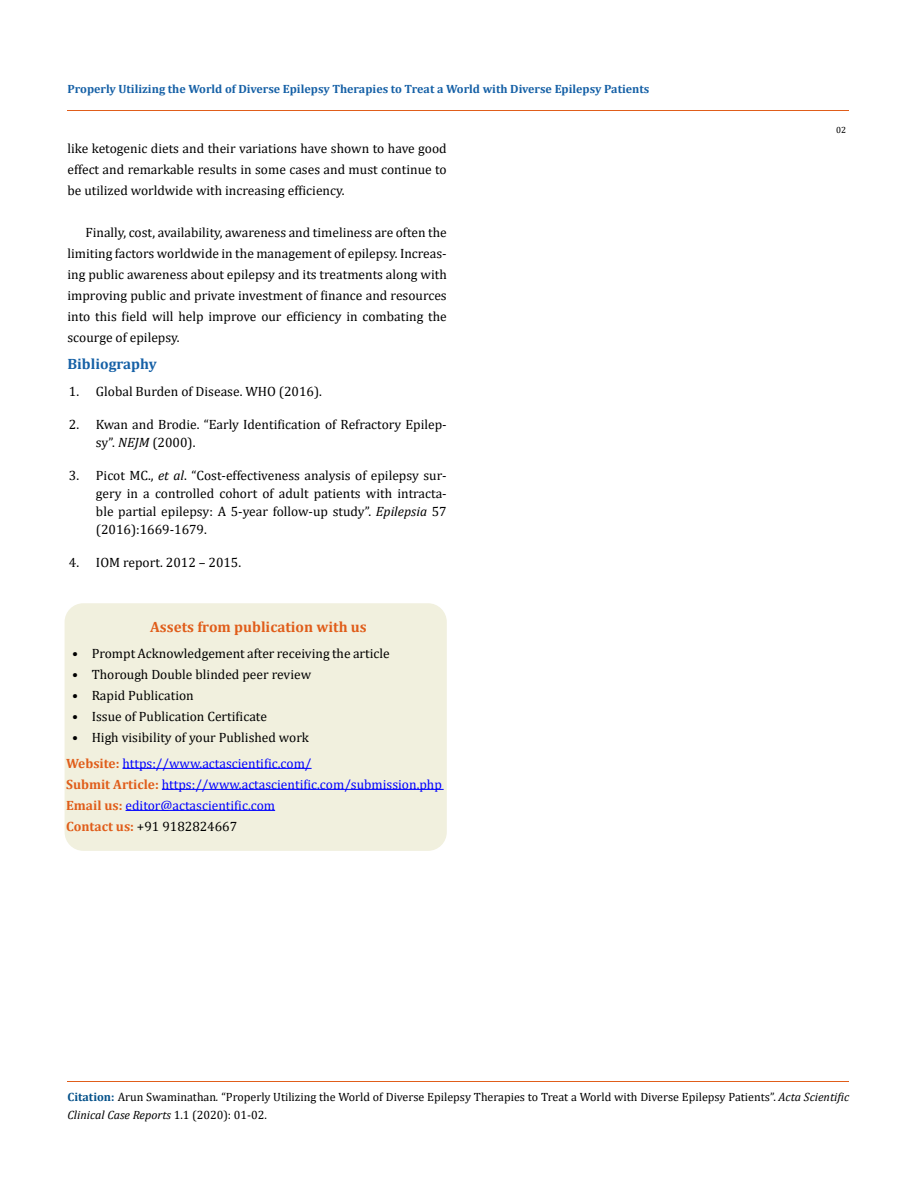
<style>
.page{position:relative;width:917px;height:1190px;background:#fff}
.page>*{position:absolute;margin:0;border:0;box-sizing:border-box;transform-origin:0 0}
.t1{font:700 15px "Cambria";color:#e05d1a}
.t2{font:700 15px "Cambria";color:#1560a6}
.t3{font:13.5px/21px "Cambria";color:#000;text-align:justify}
.t4{font:13.5px/21px "Cambria";color:#00f}
.t5{font:12px/18px "Cambria";color:#000}
.t6{font:700 12px "Cambria";color:#1560a6}
.t7{font:9px "Cambria";color:#000}
.s1{font-style:italic}
.s2{font-weight:700;color:#e05d1a}
.s3{color:#000}
.s4{font-weight:700;color:#035089}
</style>
<div class="page">
<hr style="left:67px;top:111px;width:782px;height:1px;background:#e05d1a">
<div style="left:65px;top:604px;width:381px;height:246px;background:#f1f0de;border-radius:18px"></div>
<div style="left:65px;top:603px;width:382px;height:247px;border:2px solid #f1f0de;border-radius:18px"></div>
<hr style="left:122px;top:768px;width:189px;height:1px;background:#00f">
<hr style="left:162px;top:789px;width:281px;height:1px;background:#00f">
<hr style="left:125px;top:810px;width:150px;height:1px;background:#00f">
<hr style="left:67px;top:1081px;width:782px;height:1px;background:#e05d1a">
<p class="t6" style="left:67px;top:80px;width:583px">Properly Utilizing the World of Diverse Epilepsy Therapies to Treat a World with Diverse Epilepsy Patients</p>
<p class="t3" style="left:67px;top:138px;width:381px">like ketogenic diets and their variations have shown to have good effect and remarkable results in some cases and must continue to be utilized worldwide with increasing efficiency.</p>
<p class="t3" style="left:67px;top:222px;width:381px;text-indent:18px">Finally, cost, availability, awareness and timeliness are often the limiting factors worldwide in the management of epilepsy. Increas&shy;ing public awareness about epilepsy and its treatments along with improving public and private investment of finance and resources into this field will help improve our efficiency in combating the scourge of epilepsy.</p>
<p class="t2" style="left:67px;top:353px;width:91px">Bibliography</p>
<p class="t3" style="left:69px;top:381px;width:254px">1. Global Burden of Disease. WHO (2016).</p>
<p class="t3" style="left:96px;top:415px;width:352px;line-height:18px;text-indent:-27px">2. Kwan and Brodie. “Early Identification of Refractory Epilep&shy;sy”. <span class="s1">NEJM</span> (2000).</p>
<p class="t3" style="left:96px;top:466px;width:352px;line-height:18px;text-indent:-27px">3. Picot MC., <span class="s1">et al</span>. “Cost-effectiveness analysis of epilepsy sur&shy;gery in a controlled cohort of adult patients with intracta&shy;ble partial epilepsy: A 5-year follow-up study”. <span class="s1">Epilepsia</span> 57 (2016):1669-1679.</p>
<p class="t3" style="left:69px;top:552px;width:174px">4. IOM report. 2012 – 2015.</p>
<p class="t1" style="left:150px;top:616px;width:218px">Assets from publication with us</p>
<p class="t3" style="left:72px;top:642px;width:319px">• Prompt Acknowledgement after receiving the article</p>
<p class="t3" style="left:72px;top:663px;width:240px">• Thorough Double blinded peer review</p>
<p class="t3" style="left:72px;top:684px;width:123px">• Rapid Publication</p>
<p class="t3" style="left:72px;top:705px;width:196px">• Issue of Publication Certificate</p>
<p class="t3" style="left:72px;top:726px;width:238px">• High visibility of your Published work</p>
<p class="t4" style="left:66px;top:752px;width:377px"><span class="s2">Website:</span> https://www.actascientific.com/<br><span class="s2">Submit Article:</span> https://www.actascientific.com/submission.php <span class="s2">Email us:</span> editor@actascientific.com<br><span class="s2">Contact us:</span> <span class="s3">+91 9182824667</span></p>
<p class="t7" style="left:836px;top:124px;width:11px">02</p>
<p class="t5" style="left:67px;top:1087px;width:783px"><span class="s4">Citation:</span> Arun Swaminathan<span class="s1">.</span> “Properly Utilizing the World of Diverse Epilepsy Therapies to Treat a World with Diverse Epilepsy Patients”. <span class="s1">Acta Scientific<br>Clinical Case Reports</span> 1.1 (2020): 01-02.</p>
</div>
